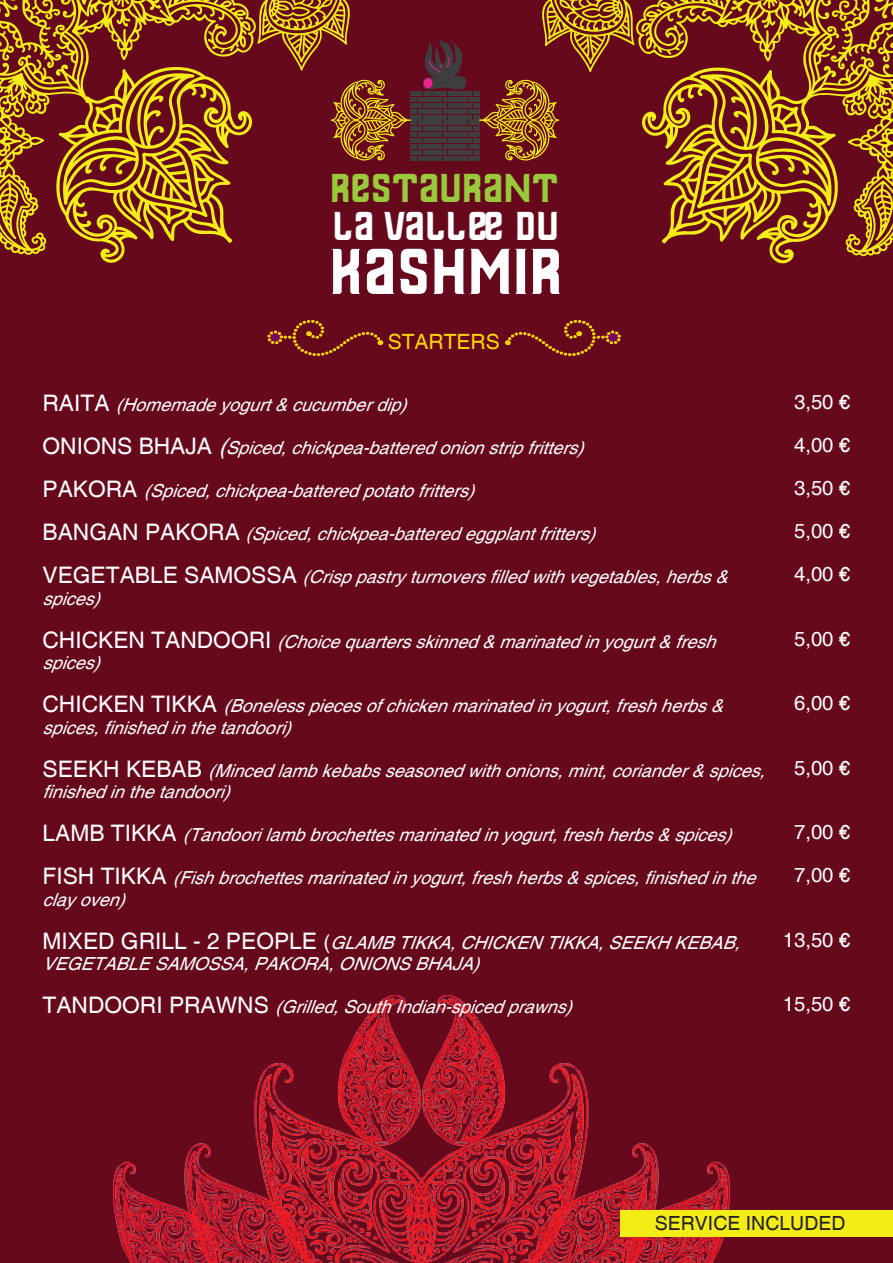
<style>
.page{position:relative;width:893px;height:1263px;background:#fff}
.page>*{position:absolute;margin:0;border:0;box-sizing:border-box;transform-origin:0 0}
.t1{font:60px "Thailandesa";color:#fff}
.t2{font:37.5px "Thailandesa";letter-spacing:-.01em;color:#fff}
.t3{font:37.5px "Thailandesa";letter-spacing:-.01em;color:#99ca3b}
.t4{font:21px "Helvetica";color:#fed503}
.t5{font:20.25px/43px "Helvetica";color:#fff;text-align:justify}
.t6{font:19.5px "Helvetica";color:#231f20}
.t7{font:italic 18px/21.5px "Helvetica";color:#fff}
.s1{font-style:normal;font-size:22.8px}
.s2{font-size:22.8px}
.s3{font-style:normal;font-size:20.25px}
</style>
<div class="page">
<div style="left:0;top:256px;width:893px;height:1007px;background:#67091d"></div>
<img style="left:113px;top:995px;width:616px;height:268px">
<svg style="left:267px;top:320px;width:116px;height:36px;background:#771e1b"></svg>
<svg style="left:505px;top:320px;width:116px;height:36px;background:#771e1b"></svg>
<div style="left:621px;top:1210px;width:272px;height:27px;background:#f4ec17"></div>
<svg style="left:839px;top:0;width:54px;height:257px;background:#94531a"></svg>
<svg style="left:0;top:0;width:55px;height:256px;background:#94521a"></svg>
<svg style="left:55px;top:0;width:784px;height:264px;background:#80341c"></svg>
<h2 class="t3" style="left:330px;top:166px;width:230px">RESTAURANT</h2>
<h2 class="t2" style="left:333px;top:204px;width:228px">LA VALLÉE DU</h2>
<h1 class="t1" style="left:329px;top:236px;width:235px">KASHMIR</h1>
<p class="t4" style="left:388px;top:329px;width:114px">STARTERS</p>
<p class="t7" style="left:43px;top:395px;width:373px"><span class="s1">R A I T A</span> (Homemadeyogurt&amp;cucumberdip)</p>
<p class="t7" style="left:43px;top:438px;width:550px"><span class="s1">O N I O N S B H A J A</span> <span class="s2">(</span>Spiced,chickpea-batteredonionstripfritters)</p>
<p class="t7" style="left:43px;top:481px;width:441px"><span class="s1">P A K O R A</span> (Spiced,chickpea-batteredpotatofritters)</p>
<p class="t7" style="left:43px;top:524px;width:562px"><span class="s1">B A N G A N P A K O R A</span> (Spiced,chickpea-batteredeggplantfritters)</p>
<p class="t7" style="left:43px;top:567px;width:695px"><span class="s1">V E G E T A B L E S A M O S S A</span> (Crisppastryturnoversfilledwithvegetables,herbs&amp; spices)</p>
<p class="t7" style="left:43px;top:631px;width:682px"><span class="s1">C H I C K E N T A N D O O R I</span> (Choicequartersskinned&amp;marinatedinyogurt&amp;fresh spices)</p>
<p class="t7" style="left:43px;top:696px;width:690px"><span class="s1">C H I C K E N T I K K A</span> (Bonelesspiecesofchickenmarinatedinyogurt,freshherbs&amp; spices,finishedinthetandoori)</p>
<p class="t7" style="left:43px;top:760px;width:732px"><span class="s1">S E E K H K E B A B</span> (Mincedlambkebabsseasonedwithonions,mint,coriander&amp;spices, finishedinthetandoori)</p>
<p class="t7" style="left:43px;top:825px;width:698px"><span class="s1">L A M B T I K K A</span> (Tandoorilambbrochettesmarinatedinyogurt,freshherbs&amp;spices)</p>
<p class="t7" style="left:43px;top:868px;width:722px"><span class="s1">F I S H T I K K A</span> (Fishbrochettesmarinatedinyogurt,freshherbs&amp;spices,finishedinthe clayoven)</p>
<p class="t7" style="left:43px;top:932px;width:706px"><span class="s1">M I X E D G R I L L - 2 P E O P L E</span> <span class="s3">(</span> GLAMBTIKKA,CHICKENTIKKA,SEEKHKEBAB,<br>VEGETABLESAMOSSA,PAKORA,ONIONSBHAJA)</p>
<p class="t7" style="left:43px;top:997px;width:538px"><span class="s1">T A N D O O R I P R A W N S</span> (Grilled,SouthIndian-spicedprawns)</p>
<p class="t5" style="left:794px;top:381px;width:58px">3,50 € 4,00 € 3,50 € 5,00 € 4,00 €</p>
<p class="t5" style="left:794px;top:618px;width:58px">5,00 €</p>
<p class="t5" style="left:794px;top:682px;width:58px">6,00 €</p>
<p class="t5" style="left:794px;top:747px;width:58px">5,00 €</p>
<p class="t5" style="left:794px;top:811px;width:58px">7,00 €<br>7,00 €</p>
<p class="t5" style="left:783px;top:919px;width:69px">13,50 €</p>
<p class="t5" style="left:783px;top:983px;width:69px">15,50 €</p>
<p class="t6" style="left:655px;top:1212px;width:192px">SERVICE INCLUDED</p>
</div>
